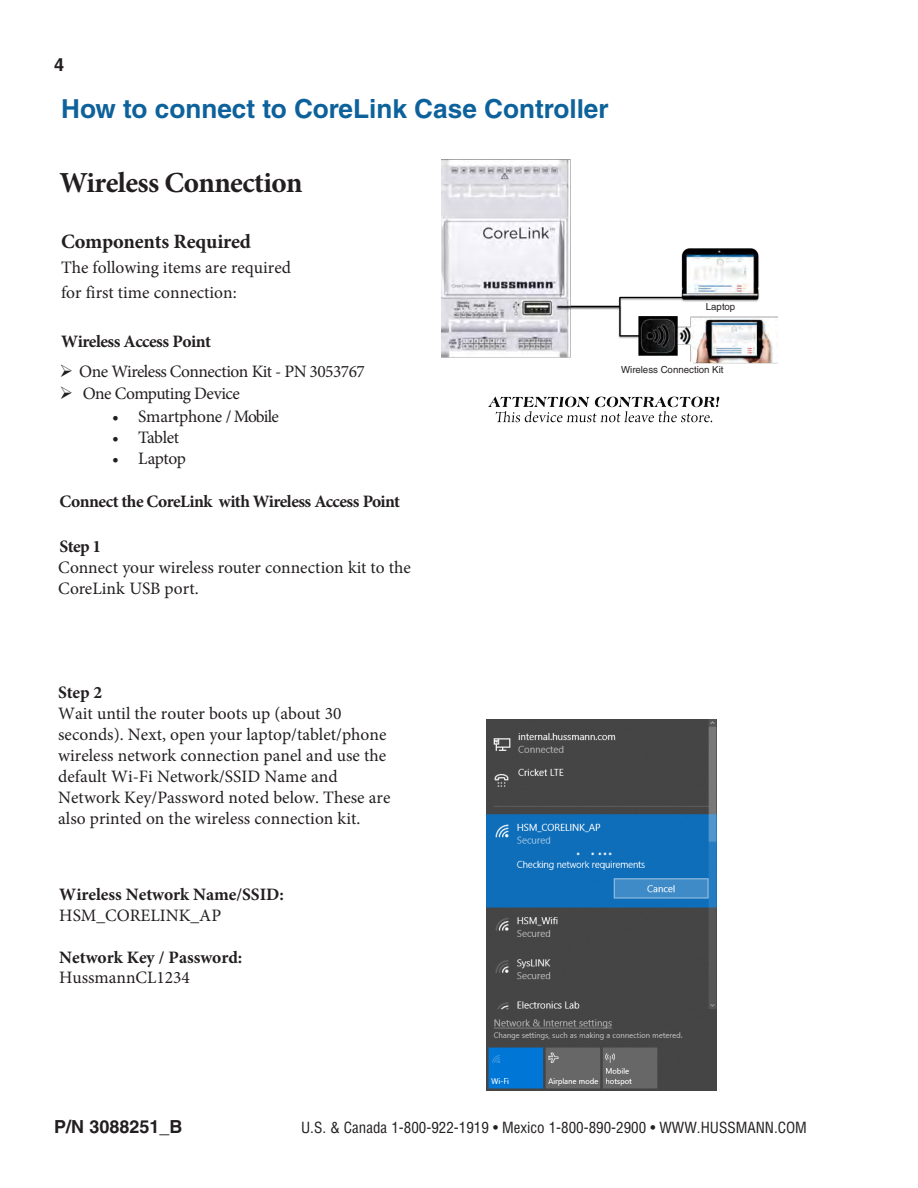
<style>
.page{position:relative;width:918px;height:1188px;background:#fff}
.page>*{position:absolute;margin:0;border:0;box-sizing:border-box;transform-origin:0 0}
.t1{font:700 29.1px "Minion Pro";letter-spacing:-.02em;color:#231f20}
.t2{font:700 26.25px "Helvetica LT Std";color:#0e629b}
.t3{font:700 20.4px "Minion Pro";letter-spacing:-.01em;color:#231f20}
.t4{font:700 18px "Helvetica LT Std";color:#231f20}
.t5{font:17.4px/21px "Minion Pro";color:#231f20}
.t6{font:700 17.4px/20.7px "Minion Pro";color:#231f20}
.t7{font:700 17.4px "Minion Pro";letter-spacing:-.025em;color:#231f20}
.t8{font:17.4px "Minion Pro";letter-spacing:-.03em;color:#231f20}
.t9{font:17.4px "Minion Pro";letter-spacing:-.02em;color:#231f20}
.t10{font:condensed 15px "Helvetica LT Std";color:#231f20}
.t11{font:9.75px "Helvetica LT Std";color:#231f20}
.s1{font-weight:700}
.s2{font-weight:400}
</style>
<div class="page">
<div style="left:400px;top:390px;width:397px;height:63px;background:#231f20;opacity:.75"></div>
<img style="left:442px;top:159px;width:335px;height:205px">
<div style="left:702px;top:148px;width:92px;height:29px;background:#fff"></div>
<div style="left:621px;top:362px;width:72px;height:12px;background:#fff"></div>
<div style="left:700px;top:303px;width:42px;height:10px;background:#fff"></div>
<img style="left:487px;top:719px;width:229px;height:371px">
<p class="t4" style="left:54px;top:53px;width:12px">4</p>
<p class="t2" style="left:61px;top:93px;width:549px">How to connect to CoreLink Case Controller</p>
<p class="t1" style="left:60px;top:162px;width:244px">Wireless Connection</p>
<p class="t3" style="left:61px;top:227px;width:191px">Components Required</p>
<p class="t5" style="left:61px;top:255px;width:232px;line-height:24.5px">The following items are required for first time connection:</p>
<p class="t7" style="left:61px;top:329px;width:151px">Wireless Access Point</p>
<p class="t8" style="left:60px;top:360px;width:307px">➢ One Wireless Connection Kit - PN 3053767</p>
<p class="t8" style="left:60px;top:382px;width:182px">➢ One Computing Device</p>
<p class="t9" style="left:112px;top:405px;width:168px">• Smartphone / Mobile</p>
<p class="t5" style="left:112px;top:427px;width:69px">• Tablet</p>
<p class="t5" style="left:112px;top:448px;width:76px">• Laptop</p>
<p class="t7" style="left:60px;top:489px;width:342px">Connect the CoreLink with Wireless Access Point</p>
<p class="t5" style="left:58px;top:536px;width:354px"><span class="s1">Step 1<br></span>Connect your wireless router connection kit to the<br>CoreLink USB port.</p>
<p class="t5" style="left:58px;top:682px;width:334px"><span class="s1">Step 2<br></span>Wait until the router boots up (about 30 seconds). Next, open your laptop/tablet/phone wireless network connection panel and use the default Wi-Fi Network/SSID Name and Network Key/Password noted below. These are also printed on the wireless connection kit.</p>
<p class="t6" style="left:59px;top:884px;width:226px">Wireless Network Name/SSID:<br><span class="s2">HSM_CORELINK_AP</span></p>
<p class="t6" style="left:59px;top:946px;width:185px">Network Key / Password:<br><span class="s2">HussmannCL1234</span></p>
<p class="t11" style="left:706px;top:301px;width:31px">Laptop</p>
<p class="t11" style="left:621px;top:364px;width:104px">Wireless Connection Kit</p>
<p class="t4" style="left:54px;top:1115px;width:130px">P/N 3088251_B</p>
<p class="t10" style="left:301px;top:1118px;width:507px">U.S. &amp; Canada 1-800-922-1919 • Mexico 1-800-890-2900 • WWW.HUSSMANN.COM</p>
</div>
